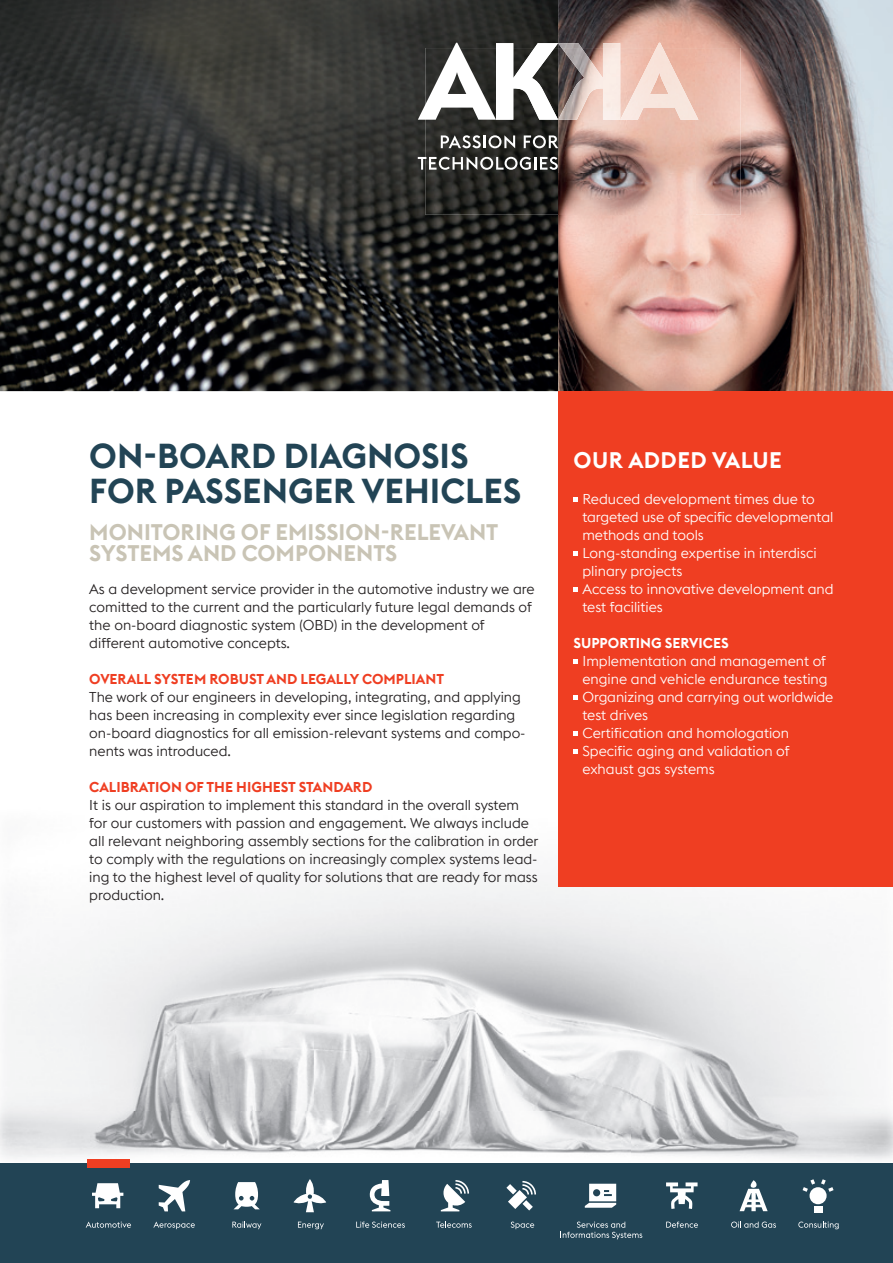
<style>
.page{position:relative;width:893px;height:1263px;background:#fff}
.page>*{position:absolute;margin:0;border:0;box-sizing:border-box;transform-origin:0 0}
.t1{font:600 34.5px "Euclid Flex B";color:#245}
.t2{font:600 22.5px/21px "Euclid Flex B";color:#c9c4b5}
.t3{font:600 22.5px "Euclid Flex B";letter-spacing:.02em;color:#fff}
.t4{font:300 14.25px/18px "Euclid Flex B";color:#231f20}
.t5{font:300 14.25px/18px "Euclid Flex B";color:#fff}
.t6{font:600 14.25px "Euclid Flex B";color:#ef3e22}
.t7{font:600 14.25px "Euclid Flex B";color:#fff}
</style>
<div class="page">
<div style="left:0;top:1162px;width:893px;height:101px;background:#245"></div>
<img style="left:0;top:0;width:893px;height:391px">
<svg style="left:92px;top:1183px;width:31px;height:25px"></svg>
<svg style="left:159px;top:1180px;width:31px;height:31px"></svg>
<svg style="left:441px;top:1180px;width:28px;height:31px"></svg>
<svg style="left:506px;top:1181px;width:30px;height:29px"></svg>
<svg style="left:370px;top:1180px;width:20px;height:31px"></svg>
<svg style="left:294px;top:1179px;width:32px;height:33px"></svg>
<svg style="left:234px;top:1182px;width:26px;height:27px"></svg>
<svg style="left:666px;top:1182px;width:32px;height:27px"></svg>
<svg style="left:739px;top:1180px;width:29px;height:31px"></svg>
<svg style="left:821px;top:1179px;width:13px;height:13px"></svg>
<svg style="left:803px;top:1179px;width:12px;height:13px"></svg>
<div style="left:809px;top:1187px;width:18px;height:17px;background:#fff;border-radius:50%"></div>
<div style="left:814px;top:1206px;width:8px;height:6px;background:#fff"></div>
<svg style="left:585px;top:1184px;width:31px;height:24px"></svg>
<svg style="left:86px;top:1221px;width:45px;height:7px"></svg>
<svg style="left:232px;top:1221px;width:29px;height:8px"></svg>
<svg style="left:298px;top:1221px;width:26px;height:8px"></svg>
<svg style="left:356px;top:1221px;width:49px;height:7px"></svg>
<svg style="left:436px;top:1221px;width:36px;height:7px"></svg>
<svg style="left:511px;top:1221px;width:23px;height:8px"></svg>
<svg style="left:666px;top:1221px;width:32px;height:7px"></svg>
<svg style="left:731px;top:1221px;width:45px;height:7px"></svg>
<svg style="left:798px;top:1221px;width:41px;height:8px"></svg>
<svg style="left:562px;top:1221px;width:80px;height:18px"></svg>
<svg style="left:153px;top:1221px;width:42px;height:8px"></svg>
<img style="left:0;top:872px;width:893px;height:290px">
<div style="left:558px;top:391px;width:335px;height:496px;background:#ef3e22"></div>
<svg style="left:573px;top:497px;width:5px;height:5px"></svg>
<svg style="left:573px;top:551px;width:5px;height:5px"></svg>
<svg style="left:573px;top:587px;width:5px;height:5px"></svg>
<svg style="left:573px;top:659px;width:5px;height:5px"></svg>
<svg style="left:573px;top:695px;width:5px;height:5px"></svg>
<svg style="left:573px;top:731px;width:5px;height:5px"></svg>
<svg style="left:573px;top:749px;width:5px;height:5px"></svg>
<div style="left:87px;top:1159px;width:42px;height:9px;background:#ef3e22"></div>
<img style="left:425px;top:48px;width:316px;height:167px">
<img style="left:559px;top:43px;width:61px;height:77px">
<svg style="left:418px;top:43px;width:141px;height:77px"></svg>
<svg style="left:656px;top:43px;width:7px;height:5px"></svg>
<img style="left:620px;top:48px;width:78px;height:72px">
<svg style="left:441px;top:135px;width:74px;height:13px"></svg>
<svg style="left:524px;top:135px;width:34px;height:13px"></svg>
<svg style="left:418px;top:157px;width:140px;height:13px"></svg>
<h1 class="t1" style="left:89px;top:434px;width:381px">ON-BOARD DIAGNOSIS</h1>
<h2 class="t3" style="left:574px;top:446px;width:210px">OUR ADDED VALUE</h2>
<h1 class="t1" style="left:89px;top:469px;width:434px">FOR PASSENGER VEHICLES</h1>
<h2 class="t2" style="left:89px;top:521px;width:411px">MONITORING OF EMISSION-RELEVANT<br>SYSTEMS AND COMPONENTS</h2>
<p class="t4" style="left:89px;top:580px;width:447px">As a development service provider in the automotive industry we are comitted to the current and the particularly future legal demands of the on-board diagnostic system (OBD) in the development of different automotive concepts.</p>
<p class="t6" style="left:89px;top:670px;width:356px">OVERALL SYSTEM ROBUST AND LEGALLY COMPLIANT</p>
<p class="t4" style="left:89px;top:688px;width:438px">The work of our engineers in developing, integrating, and applying has been increasing in complexity ever since legislation regarding on-board diagnostics for all emission-relevant systems and compo&shy;nents was introduced.</p>
<p class="t6" style="left:89px;top:778px;width:285px">CALIBRATION OF THE HIGHEST STANDARD</p>
<p class="t4" style="left:89px;top:796px;width:451px">It is our aspiration to implement this standard in the overall system for our customers with passion and engagement. We always include all relevant neighboring assembly sections for the calibration in order to comply with the regulations on increasingly complex systems lead&shy;ing to the highest level of quality for solutions that are ready for mass production.</p>
<p class="t5" style="left:582px;top:490px;width:253px">Reduced development times due to targeted use of specific developmental methods and tools<br>Long-standing expertise in interdisci plinary projects<br>Access to innovative development and test facilities</p>
<p class="t7" style="left:573px;top:634px;width:157px">SUPPORTING SERVICES</p>
<p class="t5" style="left:582px;top:652px;width:252px">Implementation and management of engine and vehicle endurance testing<br>Organizing and carrying out worldwide test drives<br>Certification and homologation<br>Specific aging and validation of exhaust gas systems</p>
</div>
